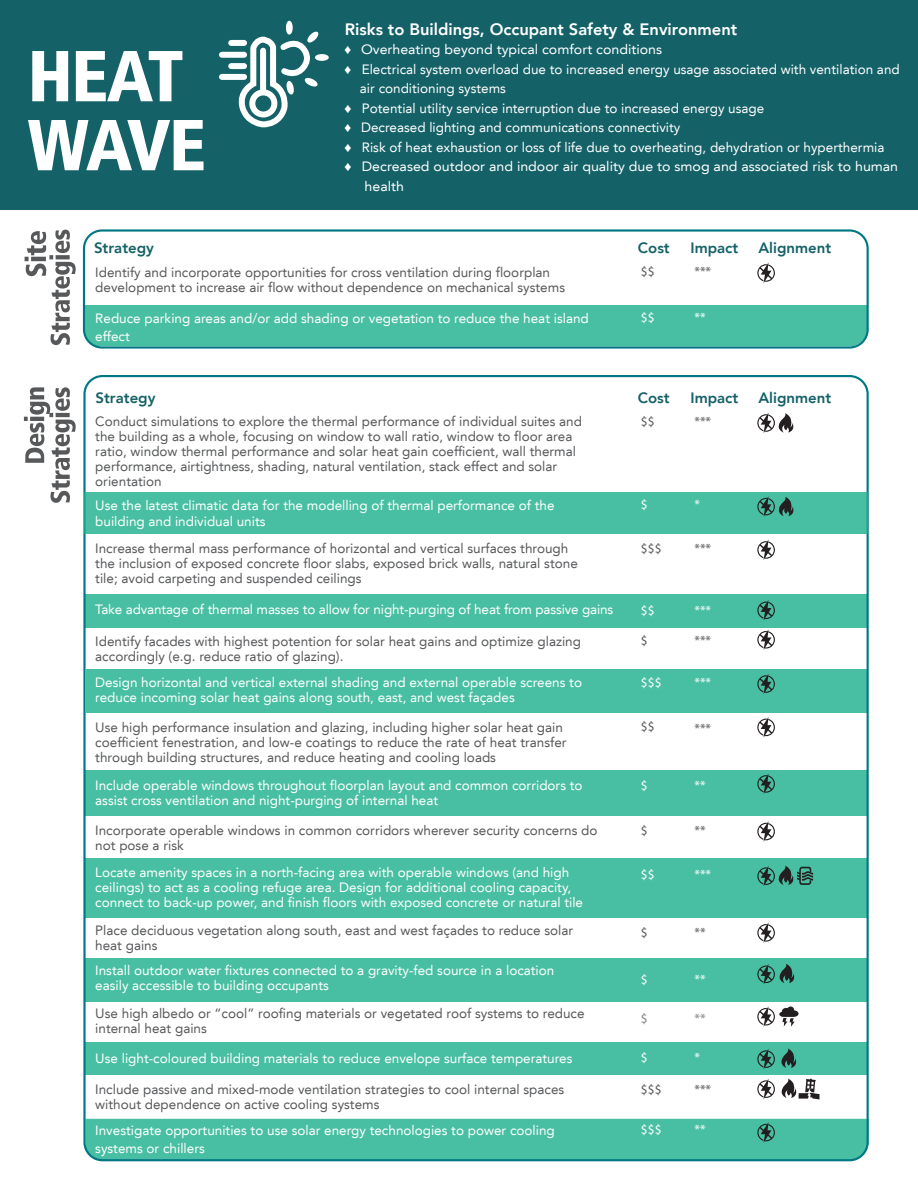
<style>
.page{position:relative;width:918px;height:1188px;background:#fff}
.page>*{position:absolute;margin:0;border:0;box-sizing:border-box;transform-origin:0 0}
.t1{font:900 condensed 72px/69px "Frutiger LT Std";letter-spacing:-.035em;color:#fff}
.t2{font:800 16.5px "Avenir LT";color:#fff}
.t3{font:800 15px "Avenir LT";color:#146167}
.t4{font:13.5px/15px "Avenir LT";color:#57585a}
.t5{font:13.5px/15px "Avenir LT";color:#fff}
.t6{font:13.5px "Avenir LT";color:#fff;scale:1.05 1}
.t7{font:13.5px "Myriad Pro";color:#57585a}
.t8{font:13.5px "Myriad Pro";color:#fff}
.t9{font:13.5px "Myriad Pro";color:#808285}
.s1{font-family:"Arial Narrow"}
</style>
<div class="page">
<div style="left:86px;top:305px;width:780px;height:41px;background:#48bfa2"></div>
<div style="left:85px;top:858px;width:782px;height:60px;background:#48bfa2"></div>
<div style="left:85px;top:958px;width:783px;height:44px;background:#48bfa2"></div>
<div style="left:85px;top:1042px;width:783px;height:34px;background:#48bfa2"></div>
<div style="left:85px;top:595px;width:782px;height:33px;background:#48bfa2"></div>
<div style="left:0;top:0;width:918px;height:210px;background:#146167"></div>
<div style="left:86px;top:670px;width:782px;height:43px;background:#48bfa2"></div>
<div style="left:85px;top:770px;width:782px;height:46px;background:#48bfa2"></div>
<div style="left:83px;top:229px;width:786px;height:120px;border:2px solid #007884;border-radius:18px"></div>
<svg style="left:757px;top:262px;width:18px;height:21px"></svg>
<div style="left:85px;top:492px;width:783px;height:42px;background:#48bfa2"></div>
<svg style="left:238px;top:21px;width:91px;height:107px"></svg>
<div style="left:249px;top:89px;width:28px;height:29px;border:6px solid #fff;border-radius:50%"></div>
<div style="left:260px;top:51px;width:6px;height:41px;background:#fff"></div>
<div style="left:222px;top:74px;width:22px;height:6px;background:#fff"></div>
<div style="left:231px;top:63px;width:13px;height:6px;background:#fff"></div>
<div style="left:231px;top:40px;width:13px;height:6px;background:#fff"></div>
<div style="left:222px;top:52px;width:22px;height:6px;background:#fff"></div>
<svg style="left:24px;top:387px;width:52px;height:116px"></svg>
<svg style="left:25px;top:230px;width:51px;height:115px"></svg>
<svg style="left:757px;top:413px;width:37px;height:20px"></svg>
<svg style="left:757px;top:539px;width:18px;height:21px"></svg>
<svg style="left:757px;top:600px;width:18px;height:21px"></svg>
<svg style="left:757px;top:629px;width:18px;height:21px"></svg>
<svg style="left:757px;top:674px;width:18px;height:20px"></svg>
<svg style="left:757px;top:717px;width:18px;height:21px"></svg>
<svg style="left:757px;top:773px;width:18px;height:21px"></svg>
<svg style="left:757px;top:821px;width:18px;height:21px"></svg>
<svg style="left:757px;top:922px;width:18px;height:21px"></svg>
<svg style="left:757px;top:496px;width:37px;height:21px"></svg>
<svg style="left:757px;top:964px;width:38px;height:21px"></svg>
<svg style="left:757px;top:1049px;width:18px;height:20px"></svg>
<svg style="left:781px;top:1049px;width:15px;height:19px"></svg>
<svg style="left:757px;top:1079px;width:18px;height:20px"></svg>
<div style="left:85px;top:1119px;width:784px;height:41px;background:#48bfa2"></div>
<svg style="left:757px;top:866px;width:56px;height:20px"></svg>
<svg style="left:757px;top:1006px;width:42px;height:21px"></svg>
<svg style="left:781px;top:1079px;width:39px;height:20px"></svg>
<h1 class="t1" style="left:28px;top:42px;width:180px">HEAT<br>WAVE</h1>
<p class="t2" style="left:345px;top:19px;width:394px">Risks to Buildings, Occupant Safety &amp; Environment</p>
<p class="t6" style="left:345px;top:42px;width:304px"><span class="s1">♦</span> Overheating beyond typical comfort conditions</p>
<p class="t5" style="left:345px;top:62px;width:556px"><span class="s1">♦</span> Electrical system overload due to increased energy usage associated with ventilation and</p>
<p class="t5" style="left:360px;top:81px;width:148px">air conditioning systems</p>
<p class="t5" style="left:345px;top:101px;width:421px"><span class="s1">♦</span> Potential utility service interruption due to increased energy usage</p>
<p class="t5" style="left:345px;top:120px;width:337px"><span class="s1">♦</span> Decreased lighting and communications connectivity</p>
<p class="t5" style="left:345px;top:140px;width:541px"><span class="s1">♦</span> Risk of heat exhaustion or loss of life due to overheating, dehydration or hyperthermia</p>
<p class="t6" style="left:345px;top:159px;width:528px"><span class="s1">♦</span> Decreased outdoor and indoor air quality due to smog and associated risk to human</p>
<p class="t6" style="left:365px;top:178px;width:39px">health</p>
<p class="t3" style="left:94px;top:238px;width:62px">Strategy</p>
<p class="t3" style="left:638px;top:238px;width:33px">Cost</p>
<p class="t3" style="left:691px;top:238px;width:49px">Impact</p>
<p class="t3" style="left:758px;top:238px;width:74px">Alignment</p>
<p class="t4" style="left:95px;top:264px;width:471px">Identify and incorporate opportunities for cross ventilation during floorplan development to increase air flow without dependence on mechanical systems</p>
<p class="t5" style="left:95px;top:309px;width:495px;line-height:18px">Reduce parking areas and/or add shading or vegetation to reduce the heat island effect</p>
<p class="t7" style="left:641px;top:263px;width:15px">$$</p>
<p class="t7" style="left:694px;top:263px;width:18px">***</p>
<p class="t8" style="left:641px;top:309px;width:15px">$$</p>
<p class="t8" style="left:694px;top:309px;width:13px">**</p>
<p class="t3" style="left:96px;top:389px;width:62px">Strategy</p>
<p class="t3" style="left:638px;top:389px;width:33px">Cost</p>
<p class="t3" style="left:691px;top:389px;width:49px">Impact</p>
<p class="t3" style="left:758px;top:389px;width:74px">Alignment</p>
<p class="t4" style="left:95px;top:414px;width:488px">Conduct simulations to explore the thermal performance of individual suites and the building as a whole, focusing on window to wall ratio, window to floor area ratio, window thermal performance and solar heat gain coefficient, wall thermal performance, airtightness, shading, natural ventilation, stack effect and solar orientation</p>
<p class="t7" style="left:641px;top:413px;width:15px">$$</p>
<p class="t7" style="left:694px;top:413px;width:18px">***</p>
<p class="t5" style="left:95px;top:497px;width:461px;line-height:16.5px">Use the latest climatic data for the modelling of thermal performance of the building and individual units</p>
<p class="t8" style="left:641px;top:496px;width:8px">$</p>
<p class="t8" style="left:694px;top:496px;width:7px">*</p>
<p class="t4" style="left:95px;top:541px;width:484px">Increase thermal mass performance of horizontal and vertical surfaces through the inclusion of exposed concrete floor slabs, exposed brick walls, natural stone tile; avoid carpeting and suspended ceilings</p>
<p class="t7" style="left:641px;top:540px;width:22px">$$$</p>
<p class="t7" style="left:694px;top:540px;width:18px">***</p>
<p class="t5" style="left:95px;top:602px;width:520px">Take advantage of thermal masses to allow for night-purging of heat from passive gains</p>
<p class="t8" style="left:641px;top:603px;width:15px">$$</p>
<p class="t8" style="left:694px;top:603px;width:18px">***</p>
<p class="t4" style="left:95px;top:634px;width:487px">Identify facades with highest potention for solar heat gains and optimize glazing accordingly (e.g. reduce ratio of glazing).</p>
<p class="t7" style="left:641px;top:632px;width:8px">$</p>
<p class="t7" style="left:694px;top:632px;width:18px">***</p>
<p class="t5" style="left:95px;top:675px;width:488px">Design horizontal and vertical external shading and external operable screens to reduce incoming solar heat gains along south, east, and west façades</p>
<p class="t8" style="left:641px;top:674px;width:22px">$$$</p>
<p class="t8" style="left:694px;top:674px;width:18px">***</p>
<p class="t4" style="left:95px;top:720px;width:473px">Use high performance insulation and glazing, including higher solar heat gain coefficient fenestration, and low-e coatings to reduce the rate of heat transfer through building structures, and reduce heating and cooling loads</p>
<p class="t7" style="left:641px;top:718px;width:15px">$$</p>
<p class="t7" style="left:694px;top:720px;width:18px">***</p>
<p class="t5" style="left:95px;top:778px;width:489px">Include operable windows throughout floorplan layout and common corridors to assist cross ventilation and night-purging of internal heat</p>
<p class="t8" style="left:641px;top:777px;width:8px">$</p>
<p class="t8" style="left:694px;top:777px;width:13px">**</p>
<p class="t4" style="left:95px;top:822px;width:504px">Incorporate operable windows in common corridors wherever security concerns do not pose a risk</p>
<p class="t7" style="left:641px;top:822px;width:8px">$</p>
<p class="t7" style="left:694px;top:822px;width:13px">**</p>
<p class="t5" style="left:95px;top:865px;width:489px">Locate amenity spaces in a north-facing area with operable windows (and high ceilings) to act as a cooling refuge area. Design for additional cooling capacity, connect to back-up power, and finish floors with exposed concrete or natural tile</p>
<p class="t8" style="left:641px;top:866px;width:15px">$$</p>
<p class="t8" style="left:694px;top:866px;width:18px">***</p>
<p class="t4" style="left:95px;top:922px;width:479px">Place deciduous vegetation along south, east and west façades to reduce solar heat gains</p>
<p class="t7" style="left:641px;top:924px;width:8px">$</p>
<p class="t7" style="left:694px;top:924px;width:13px">**</p>
<p class="t5" style="left:95px;top:963px;width:461px">Install outdoor water fixtures connected to a gravity-fed source in a location easily accessible to building occupants</p>
<p class="t8" style="left:641px;top:971px;width:8px">$</p>
<p class="t8" style="left:694px;top:971px;width:13px">**</p>
<p class="t4" style="left:95px;top:1006px;width:491px">Use high albedo or “cool” roofing materials or vegetated roof systems to reduce internal heat gains</p>
<p class="t9" style="left:641px;top:1011px;width:8px">$</p>
<p class="t9" style="left:694px;top:1011px;width:13px">**</p>
<p class="t5" style="left:95px;top:1051px;width:479px">Use light-coloured building materials to reduce envelope surface temperatures</p>
<p class="t8" style="left:641px;top:1049px;width:8px">$</p>
<p class="t8" style="left:694px;top:1049px;width:7px">*</p>
<p class="t4" style="left:95px;top:1082px;width:470px">Include passive and mixed-mode ventilation strategies to cool internal spaces without dependence on active cooling systems</p>
<p class="t7" style="left:641px;top:1081px;width:22px">$$$</p>
<p class="t7" style="left:694px;top:1081px;width:18px">***</p>
<p class="t5" style="left:95px;top:1121px;width:461px;line-height:18px">Investigate opportunities to use solar energy technologies to power cooling systems or chillers</p>
<p class="t8" style="left:641px;top:1122px;width:22px">$$$</p>
<p class="t8" style="left:694px;top:1122px;width:13px">**</p>
</div>
